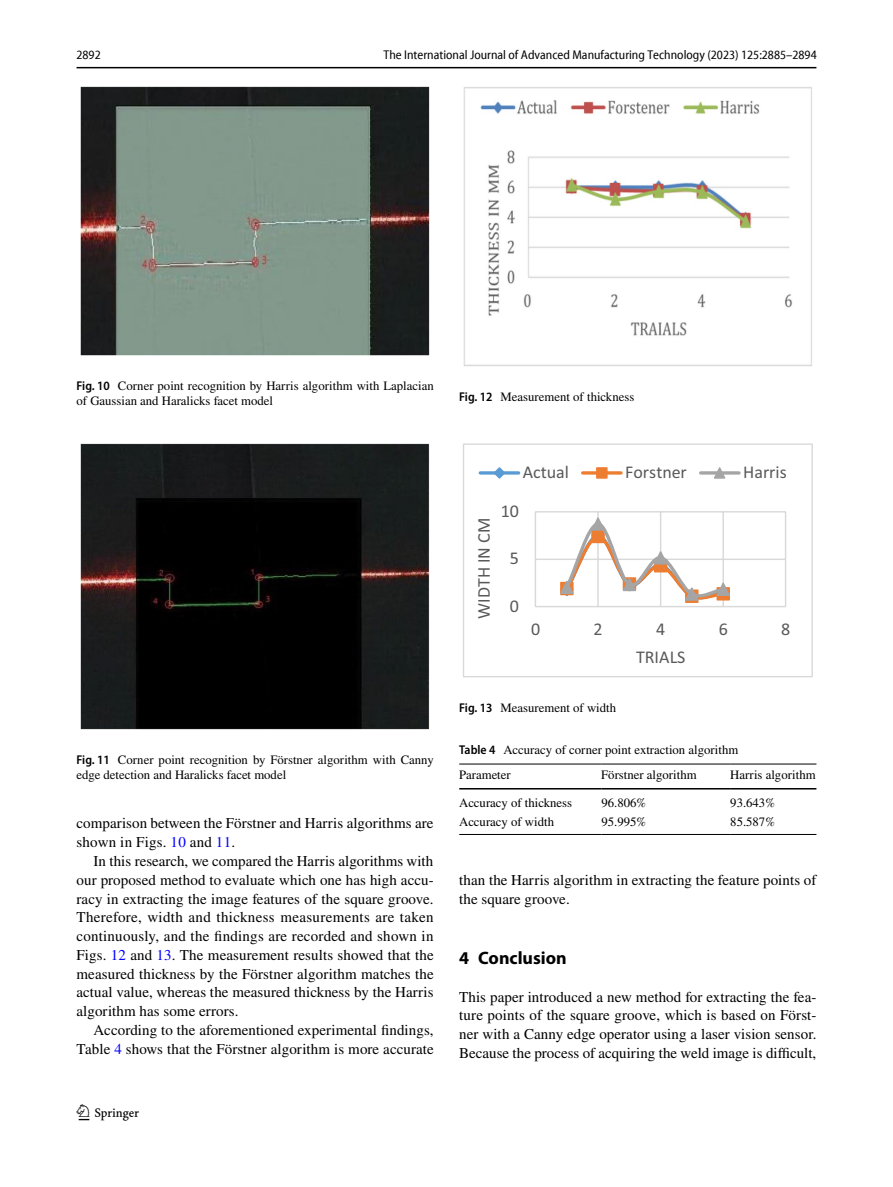
<style>
.page{position:relative;width:893px;height:1187px;background:#fff}
.page>*{position:absolute;margin:0;border:0;box-sizing:border-box;transform-origin:0 0}
.t1{font:22.5px "Springnew Regular 2";color:#000}
.t2{font:18px "Calibri 3";color:#595959}
.t3{font:700 18px "Myriad Pro";color:#000}
.t4{font:15px/18.8px "STIX";letter-spacing:.005em;color:#000}
.t5{font:12.75px/15px "STIX";color:#000}
.t6{font:semi-condensed 12.75px "Myriad Pro Unic";color:#000}
.s1{font-family:"Myriad Pro";font-weight:600;font-stretch:semi-condensed}
.s2{color:#00f}
</style>
<div class="page">
<hr style="left:77px;top:67px;width:739px;height:1px;background:#000">
<img style="left:81px;top:87px;width:348px;height:268px">
<div style="left:77px;top:443px;width:357px;height:286px;background:linear-gradient(to bottom,#fbfbfb,#fbfbfb)"></div>
<img style="left:81px;top:443px;width:348px;height:286px">
<img style="left:463px;top:87px;width:349px;height:279px">
<hr style="left:535px;top:558px;width:251px;height:2px;background:#d9d9d9">
<hr style="left:535px;top:511px;width:251px;height:1px;background:#d9d9d9">
<hr style="left:597px;top:512px;width:2px;height:94px;background:#d9d9d9">
<hr style="left:660px;top:512px;width:1px;height:94px;background:#d9d9d9">
<hr style="left:722px;top:512px;width:2px;height:94px;background:#d9d9d9">
<hr style="left:785px;top:512px;width:1px;height:94px;background:#d9d9d9">
<hr style="left:535px;top:512px;width:1px;height:94px;background:#d9d9d9">
<hr style="left:535px;top:606px;width:251px;height:1px;background:#d9d9d9">
<svg style="left:558px;top:516px;width:173px;height:89px"></svg>
<hr style="left:480px;top:471px;width:39px;height:3px;background:#5b9bd5">
<svg style="left:492px;top:467px;width:14px;height:12px"></svg>
<hr style="left:583px;top:471px;width:38px;height:3px;background:#ed7d31">
<div style="left:596px;top:467px;width:12px;height:11px;background:#ed7d31;border:1px solid #ed7d31"></div>
<hr style="left:701px;top:471px;width:38px;height:3px;background:#a5a5a5">
<svg style="left:712px;top:467px;width:15px;height:12px"></svg>
<div style="left:463px;top:443px;width:350px;height:234px;border:1px solid #d9d9d9"></div>
<hr style="left:459px;top:763px;width:142px;height:1px;background:#000">
<hr style="left:459px;top:788px;width:142px;height:1px;background:#000">
<hr style="left:601px;top:763px;width:129px;height:1px;background:#000">
<hr style="left:601px;top:788px;width:129px;height:1px;background:#000">
<hr style="left:730px;top:763px;width:86px;height:1px;background:#000">
<hr style="left:730px;top:788px;width:86px;height:1px;background:#000">
<hr style="left:459px;top:834px;width:142px;height:1px;background:#000">
<hr style="left:601px;top:834px;width:129px;height:1px;background:#000">
<hr style="left:730px;top:834px;width:86px;height:1px;background:#000">
<p class="t6" style="left:77px;top:50px;width:26px">2892</p>
<p class="t6" style="left:384px;top:50px;width:435px">The International Journal of Advanced Manufacturing Technology (2023) 125:2885–2894</p>
<p class="t5" style="left:77px;top:379px;width:359px"><span class="s1">Fig. 10</span> Corner point recognition by Harris algorithm with Laplacian of Gaussian and Haralicks facet model</p>
<p class="t5" style="left:77px;top:753px;width:359px"><span class="s1">Fig. 11</span> Corner point recognition by Förstner algorithm with Canny edge detection and Haralicks facet model</p>
<p class="t4" style="left:77px;top:815px;width:358px">comparison between the Förstner and Harris algorithms are shown in Figs. <span class="s2">10</span> and <span class="s2">11</span>.</p>
<p class="t4" style="left:77px;top:852px;width:359px;text-align:justify;text-indent:17px">In this research, we compared the Harris algorithms with our proposed method to evaluate which one has high accu&shy;racy in extracting the image features of the square groove.<br>Therefore, width and thickness measurements are taken continuously, and the findings are recorded and shown in Figs. <span class="s2">12</span> and <span class="s2">13</span>. The measurement results showed that the measured thickness by the Förstner algorithm matches the actual value, whereas the measured thickness by the Harris algorithm has some errors.</p>
<p class="t4" style="left:77px;top:1021px;width:359px;text-align:right">According to the aforementioned experimental findings,<br>Table <span class="s2">4</span> shows that the Förstner algorithm is more accurate</p>
<h1 class="t1" style="left:79px;top:1104px;width:62px">1 3</h1>
<p class="t5" style="left:459px;top:390px;width:177px"><span class="s1">Fig. 12</span> Measurement of thickness</p>
<p class="t2" style="left:523px;top:459px;width:48px">Actual</p>
<p class="t2" style="left:625px;top:459px;width:63px">Forstner</p>
<p class="t2" style="left:743px;top:459px;width:45px">Harris</p>
<p class="t2" style="left:471px;top:618px;width:102px;rotate:-90deg">WIDTH IN CM</p>
<p class="t2" style="left:501px;top:498px;width:20px">10</p>
<p class="t2" style="left:510px;top:546px;width:11px">5</p>
<p class="t2" style="left:510px;top:593px;width:11px">0</p>
<p class="t2" style="left:531px;top:616px;width:11px">0</p>
<p class="t2" style="left:594px;top:616px;width:11px">2</p>
<p class="t2" style="left:656px;top:616px;width:11px">4</p>
<p class="t2" style="left:719px;top:616px;width:11px">6</p>
<p class="t2" style="left:781px;top:616px;width:11px">8</p>
<p class="t2" style="left:636px;top:644px;width:51px">TRIALS</p>
<p class="t5" style="left:459px;top:701px;width:158px"><span class="s1">Fig. 13</span> Measurement of width</p>
<p class="t5" style="left:459px;top:737px;width:281px;line-height:25.5px"><span class="s1">Table 4</span> Accuracy of corner point extraction algorithm<br>Parameter</p>
<p class="t5" style="left:601px;top:768px;width:97px">Förstner algorithm</p>
<p class="t5" style="left:730px;top:768px;width:87px">Harris algorithm</p>
<p class="t5" style="left:459px;top:796px;width:114px">Accuracy of thickness</p>
<p class="t5" style="left:601px;top:796px;width:46px">96.806%</p>
<p class="t5" style="left:730px;top:796px;width:46px">93.643%</p>
<p class="t5" style="left:459px;top:815px;width:96px">Accuracy of width</p>
<p class="t5" style="left:601px;top:815px;width:46px">95.995%</p>
<p class="t5" style="left:730px;top:815px;width:46px">85.587%</p>
<p class="t4" style="left:459px;top:871px;width:359px">than the Harris algorithm in extracting the feature points of the square groove.</p>
<p class="t3" style="left:459px;top:946px;width:109px">4 Conclusion</p>
<p class="t4" style="left:459px;top:988px;width:359px;text-align:justify">This paper introduced a new method for extracting the fea&shy;ture points of the square groove, which is based on Först&shy;ner with a Canny edge operator using a laser vision sensor.<br>Because the process of acquiring the weld image is difficult,</p>
</div>
